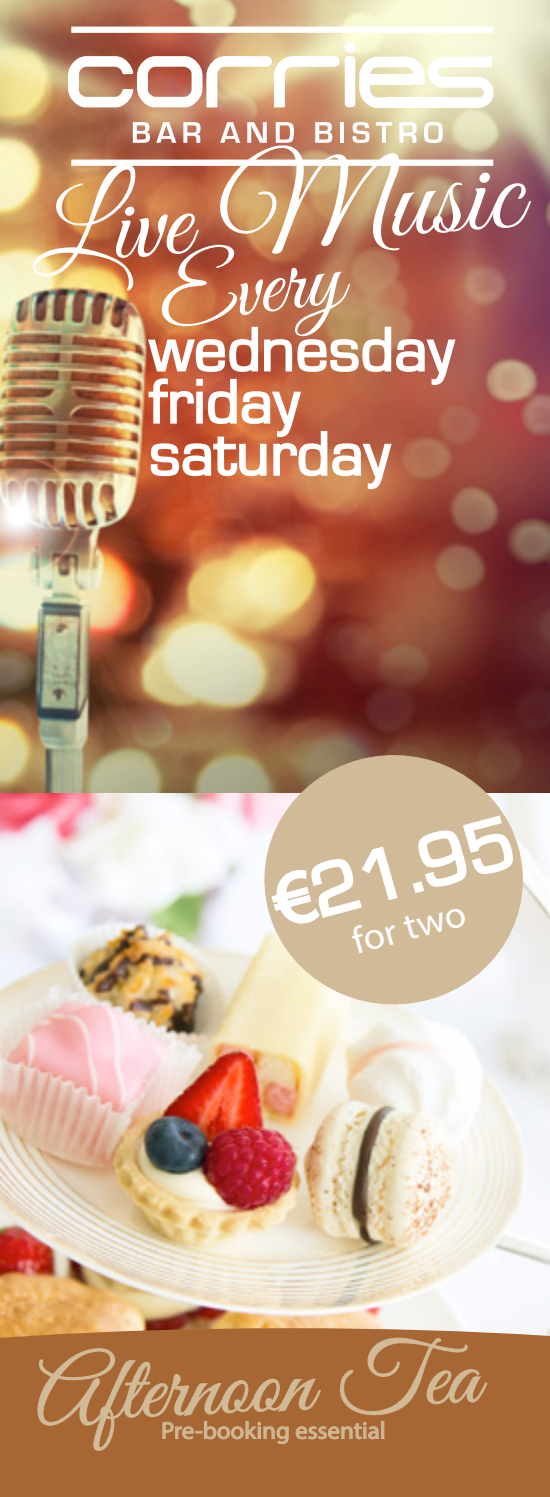
<style>
.page{position:relative;width:550px;height:1497px;background:#fff}
.page>*{position:absolute;margin:0;border:0;box-sizing:border-box;transform-origin:0 0}
.t1{font:122.8px "Great Vibes";color:#fff;scale:1.04 1}
.t2{font:90.6px "Great Vibes";color:#d1ba97;scale:1.04 1}
.t3{font:90.2px "Great Vibes";color:#fff;scale:1.04 1}
.t4{font:75.4px "Eurostile";color:#fff}
.t5{font:64.2px/52.2px "Eurostile";color:#fff;scale:1.04 1}
.t6{font:37.8px "Myriad Pro";color:#fff}
.t7{font:24px "Myriad Pro";color:#d1ba97;scale:1.04 1}
.s1{font-size:110.2px}
.s2{font-family:"Myriad Pro"}
</style>
<div class="page">
<img style="left:0;top:792px;width:550px;height:536px">
<img style="left:0;top:0;width:550px;height:792px">
<div style="left:0;top:1328px;width:550px;height:169px;background:#a76734"></div>
<img style="left:0;top:212px;width:332px;height:606px">
<svg style="left:147px;top:326px;width:310px;height:164px"></svg>
<svg style="left:250px;top:741px;width:287px;height:277px"></svg>
<svg style="left:269px;top:844px;width:131px;height:83px"></svg>
<svg style="left:411px;top:813px;width:105px;height:82px"></svg>
<div style="left:345px;top:56px;width:10px;height:51px;background:#fff;border-radius:4px"></div>
<div style="left:344px;top:42px;width:12px;height:11px;background:#fff;border-radius:50%"></div>
<svg style="left:359px;top:57px;width:135px;height:51px"></svg>
<svg style="left:68px;top:56px;width:271px;height:51px"></svg>
<div style="left:71px;top:27px;width:422px;height:6px;background:#fff"></div>
<div style="left:71px;top:159px;width:422px;height:7px;background:#fff"></div>
<svg style="left:133px;top:122px;width:17px;height:21px"></svg>
<svg style="left:156px;top:122px;width:20px;height:21px"></svg>
<svg style="left:183px;top:122px;width:17px;height:21px"></svg>
<svg style="left:220px;top:122px;width:20px;height:21px"></svg>
<svg style="left:247px;top:122px;width:20px;height:21px"></svg>
<svg style="left:276px;top:122px;width:18px;height:21px"></svg>
<svg style="left:315px;top:122px;width:17px;height:21px"></svg>
<hr style="left:340px;top:122px;width:4px;height:21px;background:#fff">
<svg style="left:353px;top:122px;width:16px;height:21px"></svg>
<svg style="left:376px;top:122px;width:16px;height:21px"></svg>
<svg style="left:399px;top:122px;width:18px;height:21px"></svg>
<svg style="left:424px;top:122px;width:19px;height:21px"></svg>
<svg style="left:35px;top:1336px;width:452px;height:115px"></svg>
<div style="left:381px;top:1421px;width:3px;height:18px;border:1px solid #d1ba97"></div>
<h1 class="t1" style="left:25px;top:164px;width:473px;rotate:-5deg"><span class="s1">Live</span> Music</h1>
<h3 class="t3" style="left:152px;top:249px;width:179px;rotate:-7deg">Every</h3>
<p class="t5" style="left:149px;top:325px;width:294px">wednesday friday saturday</p>
<p class="t4" style="left:264px;top:864px;width:248px;rotate:-15deg"><span class="s2">€</span>21.95</p>
<p class="t6" style="left:347px;top:919px;width:118px;rotate:-15deg">for two</p>
<h2 class="t2" style="left:33px;top:1346px;width:429px;rotate:-3deg">Afternoon Tea</h2>
<p class="t7" style="left:161px;top:1415px;width:217px">Pre-booking essential</p>
</div>
